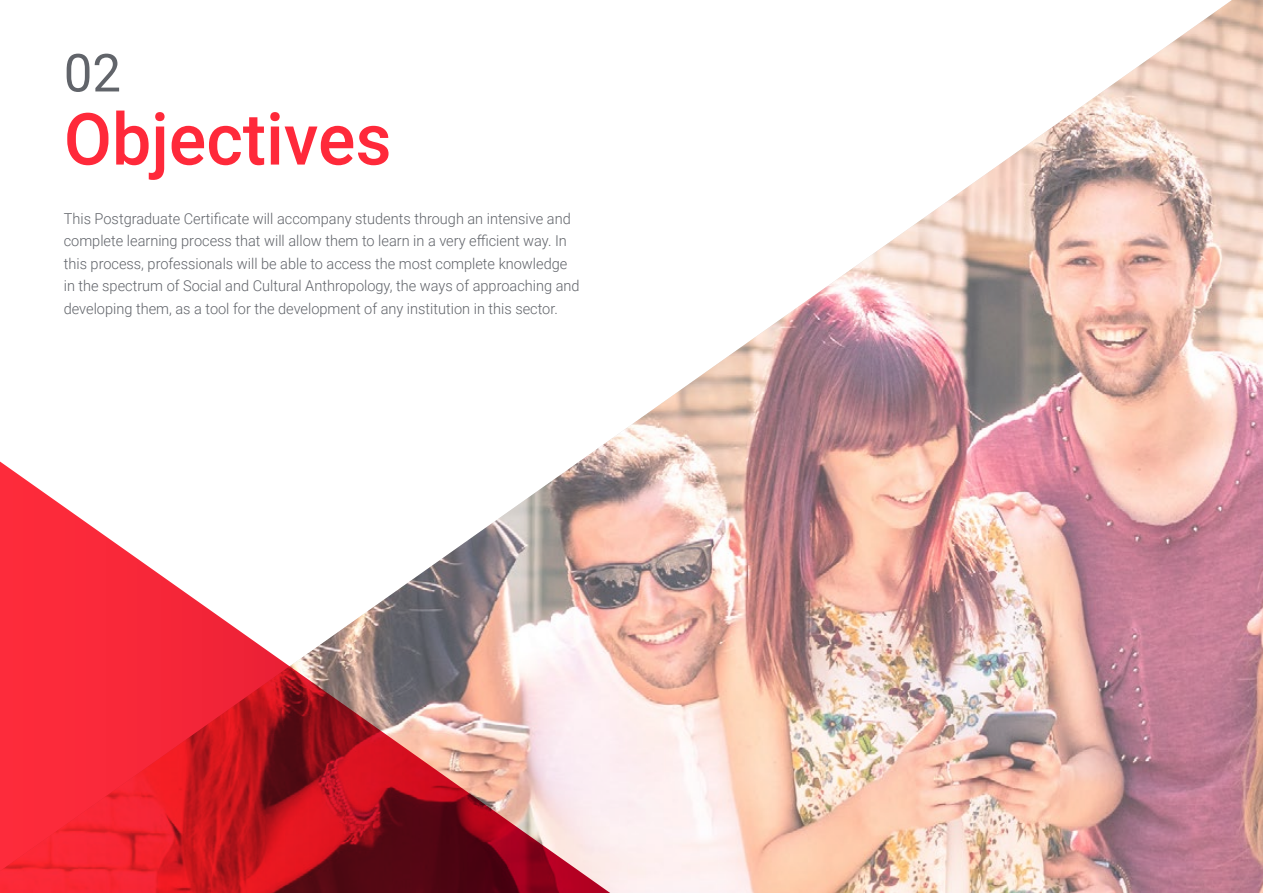
<style>
.page{position:relative;width:1263px;height:893px;background:#fff}
.page>*{position:absolute;margin:0;border:0;box-sizing:border-box;transform-origin:0 0}
.t1{font:500 72px "Roboto";color:#ff293a}
.t2{font:52.5px "Roboto";color:#61646a}
.t3{font:300 15px/22.5px "Roboto";color:#61646a}
</style>
<div class="page">
<img style="left:602px;top:0;width:661px;height:893px">
<svg style="left:0;top:446px;width:640px;height:447px"></svg>
<h2 class="t2" style="left:64px;top:36px;width:59px">02</h2>
<h1 class="t1" style="left:64px;top:89px;width:329px">Objectives</h1>
<p class="t3" style="left:64px;top:207px;width:517px">This Postgraduate Certificate will accompany students through an intensive and complete learning process that will allow them to learn in a very efficient way. In this process, professionals will be able to access the most complete knowledge in the spectrum of Social and Cultural Anthropology, the ways of approaching and developing them, as a tool for the development of any institution in this sector.</p>
</div>
